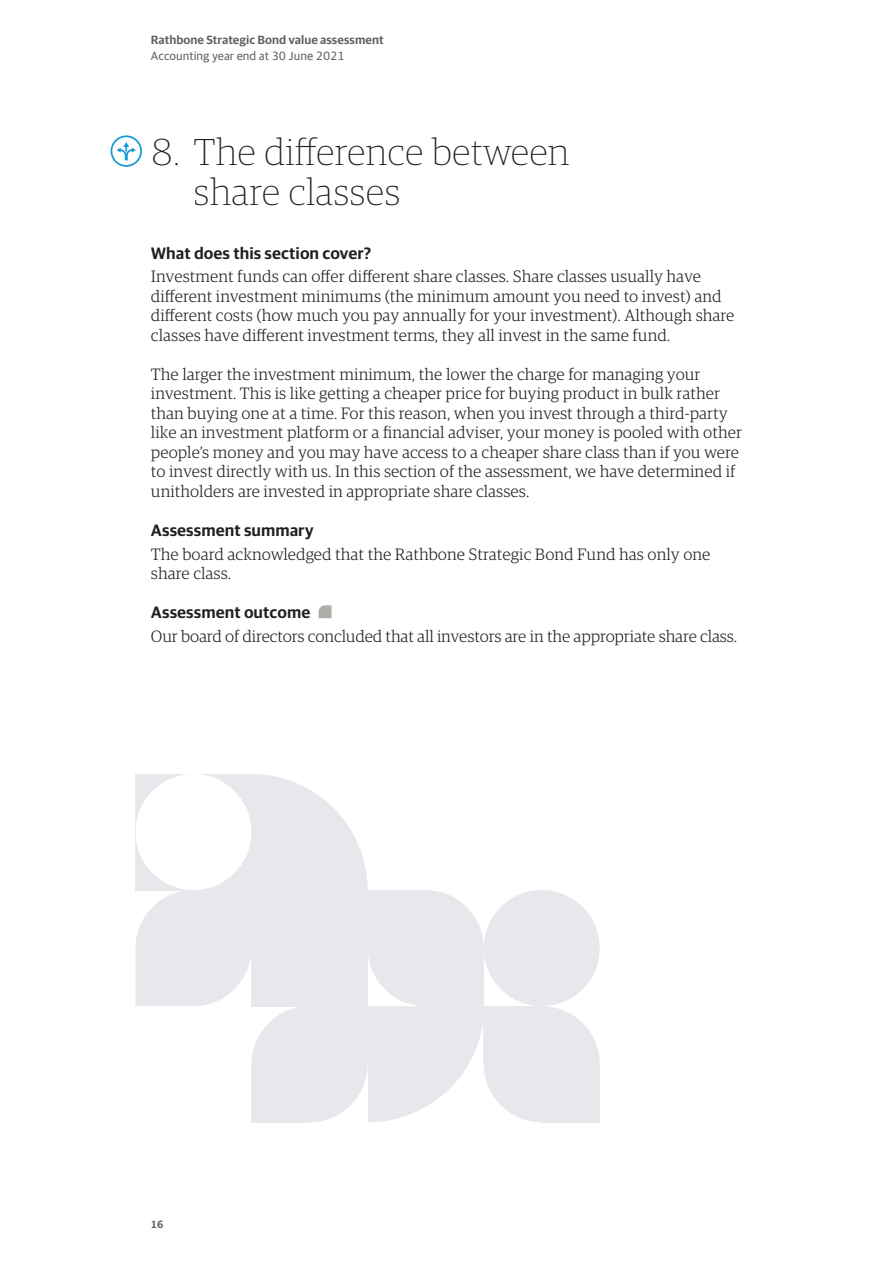
<style>
.page{position:relative;width:893px;height:1263px;background:#fff}
.page>*{position:absolute;margin:0;border:0;box-sizing:border-box;transform-origin:0 0}
.Headings{font:100 37.5px/40.5px "Guardian RTB Egyp";color:#231f20}
.body_text{font:300 16.5px/19.5px "Guardian RTB Egyp";color:#231f20}
.Sub_heading{font:600 16.5px "Guardian RTB Sans";color:#231f20}
.t1{font:600 12px "Guardian RTB Sans";color:#5d6067}
.t2{font:12px "Guardian RTB Sans";color:#5d6067}
.t3{font:600 10.5px "Guardian RTB Sans";color:#5d6067}
</style>
<div class="page">
<svg style="left:319px;top:605px;width:12px;height:13px"></svg>
<div style="left:111px;top:135px;width:31px;height:32px;border:2px solid #159ad5;border-radius:50%"></div>
<svg style="left:117px;top:142px;width:19px;height:18px"></svg>
<svg style="left:135px;top:774px;width:465px;height:348px"></svg>
<div style="left:252px;top:890px;width:116px;height:116px;background:#e7e8eb"></div>
<div style="left:135px;top:774px;width:117px;height:116px;background:#e7e8eb"></div>
<div style="left:135px;top:774px;width:117px;height:116px;background:#fff;border-radius:50%"></div>
<p class="t1" style="left:151px;top:31px;width:234px">Rathbone Strategic Bond value assessment</p>
<p class="t2" style="left:151px;top:47px;width:195px">Accounting year end at 30 June 2021</p>
<p class="Headings" style="left:193px;top:130px;width:378px;text-indent:-43px">8. The difference between share classes</p>
<p class="Sub_heading" style="left:151px;top:241px;width:222px">What does this section cover?</p>
<p class="body_text" style="left:151px;top:266px;width:585px">Investment funds can offer different share classes. Share classes usually have different investment minimums (the minimum amount you need to invest) and different costs (how much you pay annually for your investment). Although share classes have different investment terms, they all invest in the same fund.</p>
<p class="body_text" style="left:151px;top:364px;width:593px">The larger the investment minimum, the lower the charge for managing your investment. This is like getting a cheaper price for buying product in bulk rather than buying one at a time. For this reason, when you invest through a third-party like an investment platform or a financial adviser, your money is pooled with other people’s money and you may have access to a cheaper share class than if you were to invest directly with us. In this section of the assessment, we have determined if unitholders are invested in appropriate share classes.</p>
<p class="Sub_heading" style="left:151px;top:518px;width:164px">Assessment summary</p>
<p class="body_text" style="left:151px;top:543px;width:561px">The board acknowledged that the Rathbone Strategic Bond Fund has only one share class.</p>
<p class="Sub_heading" style="left:151px;top:600px;width:161px">Assessment outcome</p>
<p class="body_text" style="left:151px;top:626px;width:588px">Our board of directors concluded that all investors are in the appropriate share class.</p>
<p class="t3" style="left:151px;top:1216px;width:14px">16</p>
</div>
